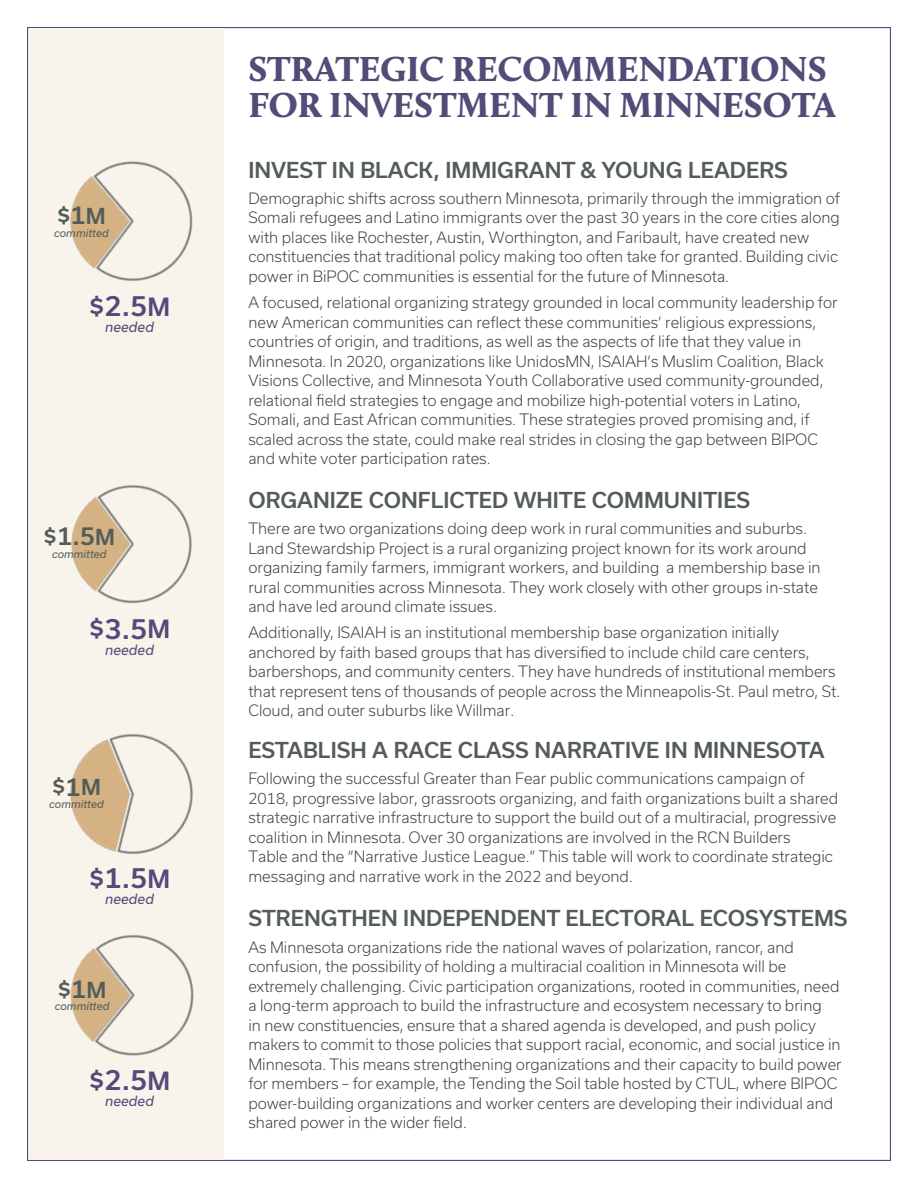
<style>
.page{position:relative;width:918px;height:1188px;background:#fff}
.page>*{position:absolute;margin:0;border:0;box-sizing:border-box;transform-origin:0 0}
.t1{font:900 36px "Calluna";color:#534b78}
.t2{font:500 27px "Usual";color:#534b78}
.t3{font:500 24px "Usual";color:#535c57}
.t4{font:500 21px "Usual";color:#535c57}
.t5{font:300 15px/19.5px "Usual";color:#3e3e3f}
.t6{font:italic 13.5px "Usual";color:#534b78}
.t7{font:italic 10.5px "Usual";color:#535c57}
.s1{font-size:24px}
.s2{font-size:21px}
</style>
<div class="page">
<div style="left:29px;top:28px;width:194px;height:1132px;background:#f8f3eb"></div>
<img style="left:70px;top:934px;width:124px;height:122px">
<img style="left:70px;top:161px;width:123px;height:121px">
<img style="left:71px;top:485px;width:121px;height:119px">
<img style="left:70px;top:733px;width:123px;height:122px">
<p class="t4" style="left:57px;top:204px;width:50px">$<span class="s1">1</span>M</p>
<p class="t7" style="left:54px;top:227px;width:56px">committed</p>
<p class="t2" style="left:89px;top:291px;width:82px"><span class="s1">$</span>2.5<span class="s1">M</span></p>
<p class="t6" style="left:105px;top:319px;width:50px">needed</p>
<p class="t3" style="left:44px;top:523px;width:73px"><span class="s2">$</span>1.5<span class="s2">M</span></p>
<p class="t7" style="left:52px;top:548px;width:56px">committed</p>
<p class="t2" style="left:89px;top:613px;width:82px"><span class="s1">$</span>3.5<span class="s1">M</span></p>
<p class="t6" style="left:105px;top:642px;width:50px">needed</p>
<p class="t4" style="left:52px;top:775px;width:50px">$<span class="s1">1</span>M</p>
<p class="t7" style="left:49px;top:798px;width:56px">committed</p>
<p class="t2" style="left:89px;top:862px;width:82px"><span class="s1">$</span>1.5<span class="s1">M</span></p>
<p class="t6" style="left:105px;top:891px;width:50px">needed</p>
<p class="t4" style="left:58px;top:977px;width:50px">$<span class="s1">1</span>M</p>
<p class="t7" style="left:55px;top:1000px;width:56px">committed</p>
<p class="t2" style="left:89px;top:1065px;width:82px"><span class="s1">$</span>2.5<span class="s1">M</span></p>
<p class="t6" style="left:105px;top:1093px;width:50px">needed</p>
<p class="t1" style="left:248px;top:46px;width:580px">STRATEGIC RECOMMENDATIONS</p>
<p class="t1" style="left:248px;top:82px;width:589px">FOR INVESTMENT IN MINNESOTA</p>
<p class="t4" style="left:248px;top:158px;width:541px">INVEST IN BLACK, IMMIGRANT &amp; YOUNG LEADERS</p>
<p class="t5" style="left:248px;top:188px;width:593px">Demographic shifts across southern Minnesota, primarily through the immigration of Somali refugees and Latino immigrants over the past 30 years in the core cities along with places like Rochester, Austin, Worthington, and Faribault, have created new constituencies that traditional policy making too often take for granted. Building civic power in BiPOC communities is essential for the future of Minnesota.</p>
<p class="t5" style="left:248px;top:293px;width:591px">A focused, relational organizing strategy grounded in local community leadership for new American communities can reflect these communities’ religious expressions, countries of origin, and traditions, as well as the aspects of life that they value in Minnesota. In 2020, organizations like UnidosMN, ISAIAH’s Muslim Coalition, Black Visions Collective, and Minnesota Youth Collaborative used community-grounded, relational field strategies to engage and mobilize high-potential voters in Latino, Somali, and East African communities. These strategies proved promising and, if scaled across the state, could make real strides in closing the gap between BIPOC and white voter participation rates.</p>
<p class="t4" style="left:248px;top:488px;width:503px">ORGANIZE CONFLICTED WHITE COMMUNITIES</p>
<p class="t5" style="left:248px;top:519px;width:574px">There are two organizations doing deep work in rural communities and suburbs.<br>Land Stewardship Project is a rural organizing project known for its work around organizing family farmers, immigrant workers, and building a membership base in rural communities across Minnesota. They work closely with other groups in-state and have led around climate issues.</p>
<p class="t5" style="left:248px;top:623px;width:593px">Additionally, ISAIAH is an institutional membership base organization initially anchored by faith based groups that has diversified to include child care centers, barbershops, and community centers. They have hundreds of institutional members that represent tens of thousands of people across the Minneapolis-St. Paul metro, St.<br>Cloud, and outer suburbs like Willmar.</p>
<p class="t4" style="left:248px;top:738px;width:578px">ESTABLISH A RACE CLASS NARRATIVE IN MINNESOTA</p>
<p class="t5" style="left:248px;top:769px;width:591px">Following the successful Greater than Fear public communications campaign of 2018, progressive labor, grassroots organizing, and faith organizations built a shared strategic narrative infrastructure to support the build out of a multiracial, progressive coalition in Minnesota. Over 30 organizations are involved in the RCN Builders<br>Table and the “Narrative Justice League.” This table will work to coordinate strategic messaging and narrative work in the 2022 and beyond.</p>
<p class="t4" style="left:248px;top:906px;width:601px">STRENGTHEN INDEPENDENT ELECTORAL ECOSYSTEMS</p>
<p class="t5" style="left:248px;top:937px;width:595px">As Minnesota organizations ride the national waves of polarization, rancor, and confusion, the possibility of holding a multiracial coalition in Minnesota will be extremely challenging. Civic participation organizations, rooted in communities, need a long-term approach to build the infrastructure and ecosystem necessary to bring<br>in new constituencies, ensure that a shared agenda is developed, and push policy makers to commit to those policies that support racial, economic, and social justice in Minnesota. This means strengthening organizations and their capacity to build power for members – for example, the Tending the Soil table hosted by CTUL, where BIPOC power-building organizations and worker centers are developing their individual and shared power in the wider field.</p>
</div>
